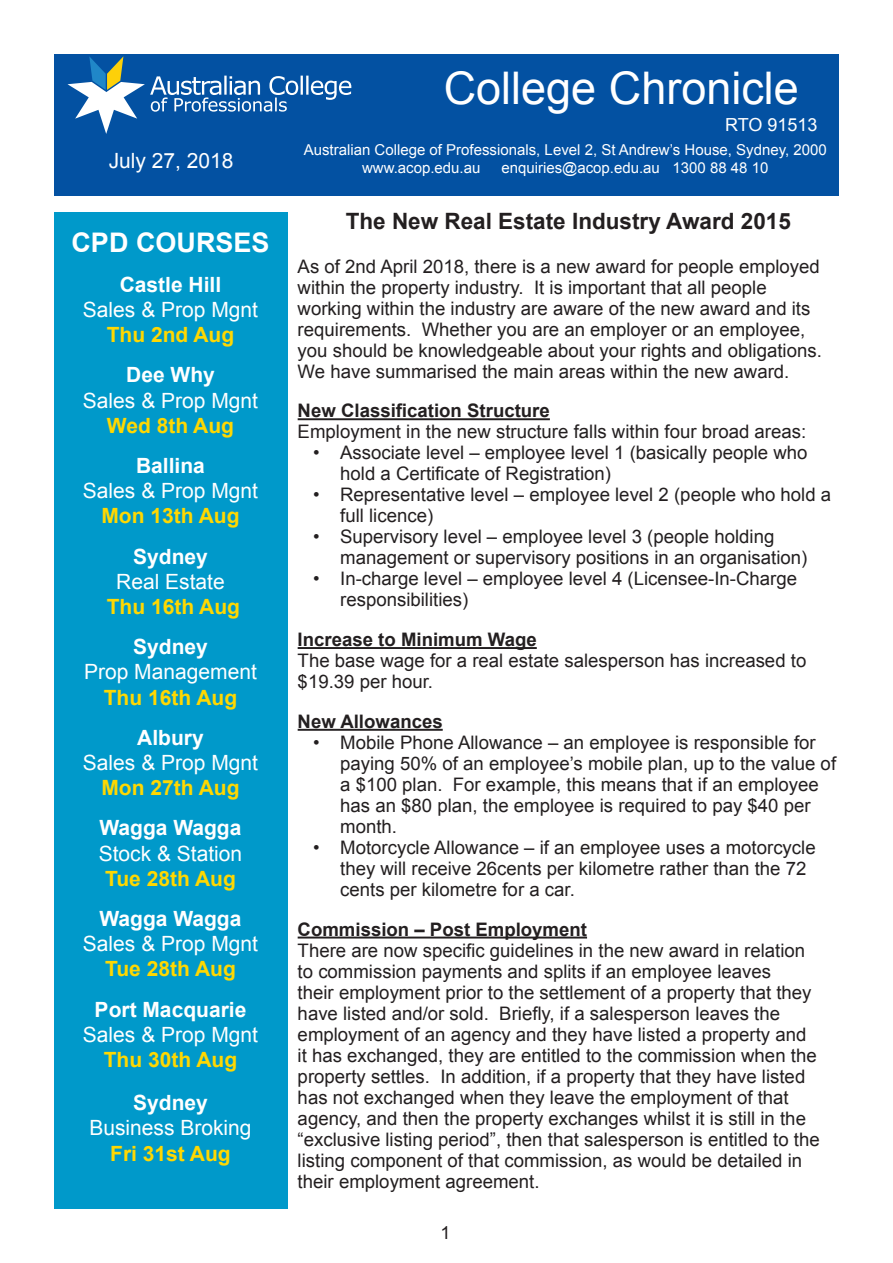
<style>
.page{position:relative;width:893px;height:1263px;background:#fff}
.page>*{position:absolute;margin:0;border:0;box-sizing:border-box;transform-origin:0 0}
.t1{font:45px "Arial";color:#fff}
.t2{font:700 27px "Arial";color:#fff}
.Body_Text{font:700 22.5px "Arial";color:#231f20}
.t3{font:21px "Arial";color:#fff}
.t4{font:700 21px "Arial";color:#ffd801}
.t5{font:700 21px "Arial";color:#fff}
.t6{font:18.6px/21px "Arial";color:#231f20}
.t7{font:700 18.6px "Arial";color:#231f20}
.t8{font:18px "Arial";color:#fff}
.t9{font:18px "Arial";color:#231f20}
.t10{font:15px "Arial";color:#fff}
</style>
<div class="page">
<hr style="left:298px;top:418px;width:252px;height:2px;background:#231f20">
<hr style="left:298px;top:647px;width:239px;height:2px;background:#231f20">
<hr style="left:298px;top:729px;width:145px;height:2px;background:#231f20">
<hr style="left:298px;top:936px;width:289px;height:2px;background:#231f20">
<div style="left:54px;top:54px;width:785px;height:142px;background:#0351a2"></div>
<div style="left:54px;top:213px;width:233px;height:996px;background:#0099ca"></div>
<svg style="left:68px;top:56px;width:283px;height:78px"></svg>
<p class="t1" style="left:444px;top:59px;width:357px">College Chronicle</p>
<p class="t8" style="left:725px;top:113px;width:94px">RTO 91513</p>
<p class="t10" style="left:304px;top:140px;width:525px">Australian College of Professionals, Level 2, St Andrew’s House, Sydney, 2000</p>
<p class="t3" style="left:109px;top:147px;width:126px">July 27, 2018</p>
<p class="t10" style="left:362px;top:158px;width:120px">www.acop.edu.au</p>
<p class="t10" style="left:501px;top:158px;width:269px">enquiries@acop.edu.au 1300 88 48 10</p>
<p class="t2" style="left:71px;top:224px;width:200px">CPD COURSES</p>
<p class="t5" style="left:120px;top:270px;width:103px">Castle Hill</p>
<p class="t3" style="left:83px;top:296px;width:177px">Sales &amp; Prop Mgnt</p>
<p class="t4" style="left:107px;top:321px;width:129px">Thu 2nd Aug</p>
<p class="t5" style="left:126px;top:361px;width:90px">Dee Why</p>
<p class="t3" style="left:83px;top:386px;width:177px">Sales &amp; Prop Mgnt</p>
<p class="t4" style="left:107px;top:411px;width:129px">Wed 8th Aug</p>
<p class="t5" style="left:136px;top:452px;width:70px">Ballina</p>
<p class="t3" style="left:83px;top:477px;width:177px">Sales &amp; Prop Mgnt</p>
<p class="t4" style="left:101px;top:502px;width:140px">Mon 13th Aug</p>
<p class="t5" style="left:133px;top:542px;width:76px">Sydney</p>
<p class="t3" style="left:116px;top:568px;width:110px">Real Estate</p>
<p class="t4" style="left:107px;top:593px;width:135px">Thu 16th Aug</p>
<p class="t5" style="left:133px;top:633px;width:76px">Sydney</p>
<p class="t3" style="left:84px;top:658px;width:174px">Prop Management</p>
<p class="t4" style="left:104px;top:683px;width:135px">Thu 16th Aug</p>
<p class="t5" style="left:137px;top:723px;width:68px">Albury</p>
<p class="t3" style="left:83px;top:749px;width:177px">Sales &amp; Prop Mgnt</p>
<p class="t4" style="left:101px;top:774px;width:140px">Mon 27th Aug</p>
<p class="t5" style="left:100px;top:814px;width:143px">Wagga Wagga</p>
<p class="t3" style="left:99px;top:839px;width:145px">Stock &amp; Station</p>
<p class="t4" style="left:105px;top:864px;width:132px">Tue 28th Aug</p>
<p class="t5" style="left:100px;top:905px;width:143px">Wagga Wagga</p>
<p class="t3" style="left:83px;top:930px;width:177px">Sales &amp; Prop Mgnt</p>
<p class="t4" style="left:105px;top:955px;width:132px">Tue 28th Aug</p>
<p class="t5" style="left:95px;top:995px;width:153px">Port Macquarie</p>
<p class="t3" style="left:83px;top:1021px;width:177px">Sales &amp; Prop Mgnt</p>
<p class="t4" style="left:104px;top:1046px;width:135px">Thu 30th Aug</p>
<p class="t5" style="left:133px;top:1089px;width:76px">Sydney</p>
<p class="t3" style="left:89px;top:1114px;width:164px">Business Broking</p>
<p class="t4" style="left:110px;top:1139px;width:122px">Fri 31st Aug</p>
<p class="Body_Text" style="left:346px;top:206px;width:447px">The New Real Estate Industry Award 2015</p>
<p class="t6" style="left:298px;top:256px;width:526px">As of 2nd April 2018, there is a new award for people employed within the property industry. It is important that all people working within the industry are aware of the new award and its requirements. Whether you are an employer or an employee, you should be knowledgeable about your rights and obligations.<br>We have summarised the main areas within the new award.</p>
<p class="t7" style="left:298px;top:398px;width:254px">New Classification Structure</p>
<p class="t6" style="left:298px;top:421px;width:510px">Employment in the new structure falls within four broad areas:</p>
<p class="t6" style="left:340px;top:442px;width:469px;text-indent:-27px">• Associate level – employee level 1 (basically people who hold a Certificate of Registration)</p>
<p class="t6" style="left:340px;top:484px;width:493px;text-indent:-27px">• Representative level – employee level 2 (people who hold a full licence)</p>
<p class="t6" style="left:340px;top:526px;width:469px;text-indent:-27px">• Supervisory level – employee level 3 (people holding management or supervisory positions in an organisation)</p>
<p class="t6" style="left:340px;top:568px;width:458px;text-indent:-27px">• In-charge level – employee level 4 (Licensee-In-Charge responsibilities)</p>
<p class="t7" style="left:298px;top:627px;width:241px">Increase to Minimum Wage</p>
<p class="t6" style="left:298px;top:650px;width:510px">The base wage for a real estate salesperson has increased to $19.39 per hour.</p>
<p class="t7" style="left:298px;top:709px;width:147px">New Allowances</p>
<p class="t6" style="left:340px;top:732px;width:497px;text-indent:-27px">• Mobile Phone Allowance – an employee is responsible for paying 50% of an employee’s mobile plan, up to the value of a $100 plan. For example, this means that if an employee has an $80 plan, the employee is required to pay $40 per month.</p>
<p class="t6" style="left:340px;top:837px;width:477px;text-indent:-27px">• Motorcycle Allowance – if an employee uses a motorcycle they will receive 26cents per kilometre rather than the 72 cents per kilometre for a car.</p>
<p class="t7" style="left:298px;top:917px;width:291px">Commission – Post Employment</p>
<p class="t6" style="left:298px;top:940px;width:524px">There are now specific guidelines in the new award in relation to commission payments and splits if an employee leaves<br>their employment prior to the settlement of a property that they have listed and/or sold. Briefly, if a salesperson leaves the employment of an agency and they have listed a property and it has exchanged, they are entitled to the commission when the property settles. In addition, if a property that they have listed has not exchanged when they leave the employment of that agency, and then the property exchanges whilst it is still in the “exclusive listing period”, then that salesperson is entitled to the listing component of that commission, as would be detailed in their employment agreement.</p>
<p class="t9" style="left:440px;top:1221px;width:12px">1</p>
</div>
